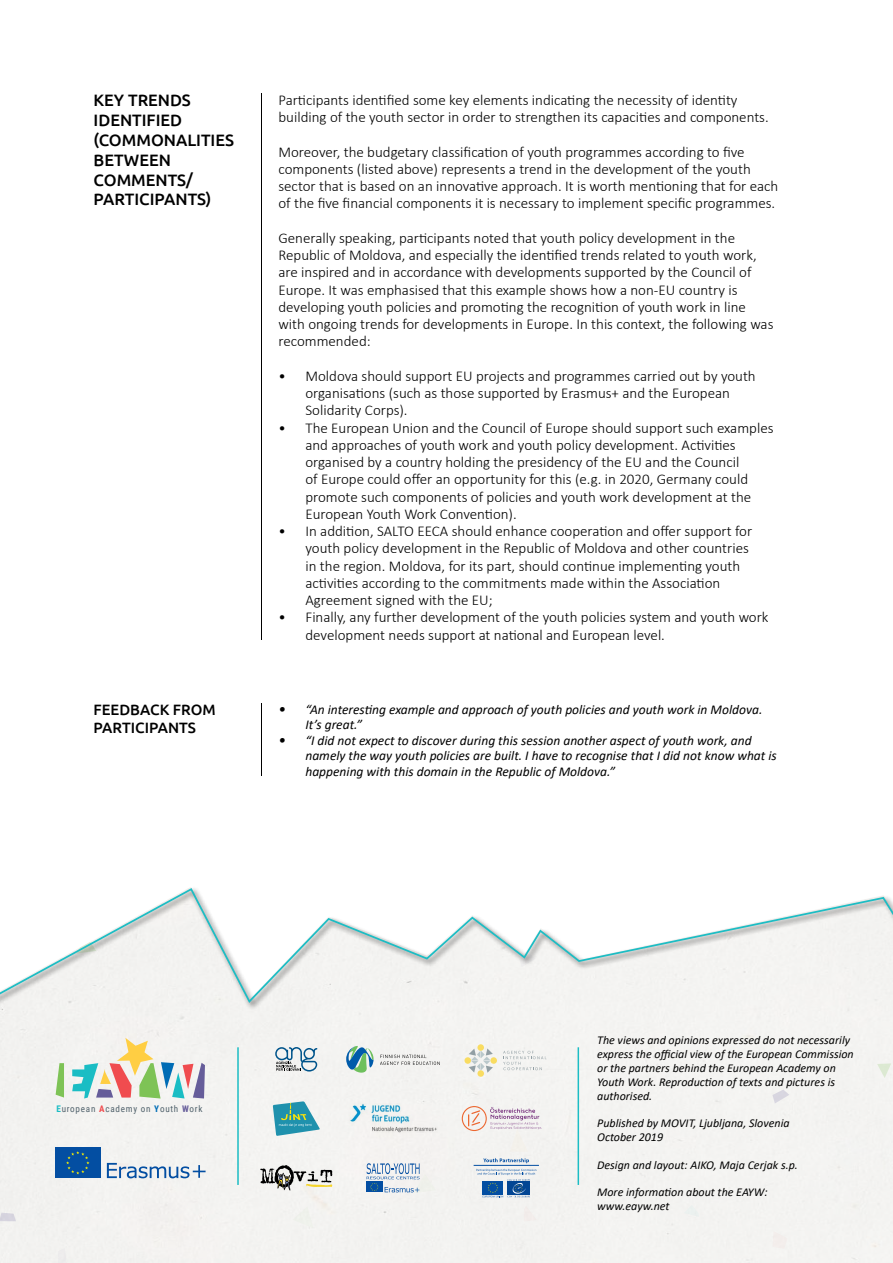
<style>
.page{position:relative;width:893px;height:1263px;background:#fff}
.page>*{position:absolute;margin:0;border:0;box-sizing:border-box;transform-origin:0 0}
.t1{font:500 16.5px/19.8px "Ubuntu";color:#000}
.t2{font:300 15px/17.2px "Calibri";color:#000}
.t3{font:500 15px/18px "Ubuntu";color:#000}
.t4{font:italic 13.5px/15.6px "Calibri";color:#000}
.t5{font:italic 12px/13.8px "Calibri";color:#000}
.t6{font:9.15px "Roboto Condensed";letter-spacing:.085em;color:#51626c}
.s1{font-size:15px}
.s2{font-weight:700;color:#1abdc4}
.s3{font-weight:700;color:#f04c4f}
.s4{font-weight:700;color:#006cb5}
.s5{font-weight:700;color:#665d9a}
</style>
<div class="page">
<div style="left:0;top:1055px;width:893px;height:208px;background:#f3f3f1"></div>
<svg style="left:772px;top:1089px;width:17px;height:14px"></svg>
<svg style="left:0;top:1212px;width:16px;height:9px"></svg>
<svg style="left:877px;top:1063px;width:14px;height:15px"></svg>
<svg style="left:524px;top:1206px;width:13px;height:15px"></svg>
<svg style="left:684px;top:1205px;width:15px;height:12px"></svg>
<svg style="left:772px;top:1231px;width:16px;height:18px"></svg>
<svg style="left:58px;top:1248px;width:9px;height:15px"></svg>
<svg style="left:292px;top:1206px;width:21px;height:22px"></svg>
<div style="left:0;top:877px;width:893px;height:178px;background:#f4f3f1"></div>
<svg style="left:0;top:877px;width:893px;height:172px"></svg>
<svg style="left:56px;top:1063px;width:8px;height:34px"></svg>
<svg style="left:72px;top:1038px;width:133px;height:60px"></svg>
<svg style="left:107px;top:1163px;width:99px;height:15px"></svg>
<div style="left:55px;top:1148px;width:46px;height:30px;background:#034ea2"></div>
<svg style="left:66px;top:1151px;width:24px;height:23px"></svg>
<svg style="left:380px;top:1055px;width:60px;height:10px"></svg>
<svg style="left:346px;top:1044px;width:28px;height:30px"></svg>
<svg style="left:273px;top:1101px;width:47px;height:35px"></svg>
<svg style="left:275px;top:1047px;width:42px;height:24px"></svg>
<svg style="left:260px;top:1165px;width:72px;height:25px"></svg>
<div style="left:366px;top:1181px;width:16px;height:11px;background:#034ea2"></div>
<svg style="left:367px;top:1163px;width:69px;height:30px"></svg>
<svg style="left:483px;top:1158px;width:46px;height:5px"></svg>
<svg style="left:476px;top:1169px;width:60px;height:28px"></svg>
<hr style="left:474px;top:1165px;width:65px;height:1px;background:#034ea2">
<svg style="left:462px;top:1106px;width:79px;height:46px"></svg>
<div style="left:477px;top:1044px;width:7px;height:7px;background:#f9dc61;border-radius:50%"></div>
<div style="left:477px;top:1070px;width:7px;height:7px;background:#f9dc61;border-radius:50%"></div>
<div style="left:464px;top:1057px;width:7px;height:7px;background:#f9dc61;border-radius:50%"></div>
<svg style="left:469px;top:1048px;width:24px;height:25px"></svg>
<div style="left:490px;top:1057px;width:7px;height:7px;background:#f9dc61;border-radius:50%"></div>
<svg style="left:503px;top:1051px;width:43px;height:19px"></svg>
<img style="left:349px;top:1103px;width:89px;height:29px">
<hr style="left:237px;top:1047px;width:2px;height:138px;background:#1cbdc4">
<hr style="left:578px;top:1047px;width:1px;height:138px;background:#1cbdc4">
<p class="t1" style="left:94px;top:90px;width:142px">KEY TRENDS<br>IDENTIFIED (COMMONALITIES<br>BETWEEN<br>COMMENTS/<br>PARTICIPANTS)</p>
<p class="t3" style="left:94px;top:700px;width:124px">FEEDBACK FROM<br>PARTICIPANTS</p>
<p class="t2" style="left:278px;top:91px;width:492px">Participants identified some key elements indicating the necessity of identity building of the youth sector in order to strengthen its capacities and components.</p>
<p class="t2" style="left:278px;top:143px;width:501px">Moreover, the budgetary classification of youth programmes according to five components (listed above) represents a trend in the development of the youth sector that is based on an innovative approach. It is worth mentioning that for each of the five financial components it is necessary to implement specific programmes.</p>
<p class="t2" style="left:278px;top:229px;width:497px">Generally speaking, participants noted that youth policy development in the Republic of Moldova, and especially the identified trends related to youth work, are inspired and in accordance with developments supported by the Council of Europe. It was emphasised that this example shows how a non-EU country is developing youth policies and promoting the recognition of youth work in line with ongoing trends for developments in Europe. In this context, the following was recommended:</p>
<p class="t2" style="left:305px;top:367px;width:452px;text-indent:-27px">• Moldova should support EU projects and programmes carried out by youth organisations (such as those supported by Erasmus+ and the European<br>Solidarity Corps).</p>
<p class="t2" style="left:305px;top:419px;width:470px;text-indent:-27px">• The European Union and the Council of Europe should support such examples and approaches of youth work and youth policy development. Activities organised by a country holding the presidency of the EU and the Council<br>of Europe could offer an opportunity for this (e.g. in 2020, Germany could promote such components of policies and youth work development at the European Youth Work Convention).</p>
<p class="t2" style="left:305px;top:522px;width:448px;text-indent:-27px">• In addition, SALTO EECA should enhance cooperation and offer support for youth policy development in the Republic of Moldova and other countries in the region. Moldova, for its part, should continue implementing youth activities according to the commitments made within the Association Agreement signed with the EU;</p>
<p class="t2" style="left:305px;top:609px;width:465px;text-indent:-27px">• Finally, any further development of the youth policies system and youth work development needs support at national and European level.</p>
<p class="t4" style="left:305px;top:701px;width:458px;text-indent:-27px"><span class="s1">•</span> “An interesting example and approach of youth policies and youth work in Moldova.<br>It’s great.”</p>
<p class="t4" style="left:305px;top:732px;width:473px;text-indent:-27px"><span class="s1">•</span> “I did not expect to discover during this session another aspect of youth work, and namely the way youth policies are built. I have to recognise that I did not know what is happening with this domain in the Republic of Moldova.”</p>
<p class="t6" style="left:56px;top:1102px;width:88px"><span class="s2">E</span>uropean <span class="s3">A</span>cademy on</p>
<p class="t6" style="left:99px;top:1102px;width:73px"><span class="s3">A</span>cademy on <span class="s4">Y</span>outh</p>
<p class="t6" style="left:154px;top:1102px;width:42px"><span class="s4">Y</span>outh <span class="s5">W</span>ork</p>
<p class="t6" style="left:182px;top:1102px;width:22px"><span class="s5">W</span>ork</p>
<p class="t6" style="left:48px;top:1102px;width:41px"><span class="s2">E</span>uropean</p>
<p class="t5" style="left:597px;top:1033px;width:258px">The views and opinions expressed do not necessarily express the official view of the European Commission or the partners behind the European Academy on Youth Work. Reproduction of texts and pictures is authorised.</p>
<p class="t5" style="left:597px;top:1116px;width:194px">Published by MOVIT, Ljubljana, Slovenia<br>October 2019</p>
<p class="t5" style="left:597px;top:1157px;width:202px">Design and layout: AIKO, Maja Cerjak s.p.</p>
<p class="t5" style="left:597px;top:1185px;width:172px">More information about the EAYW: www.eayw.net</p>
</div>
